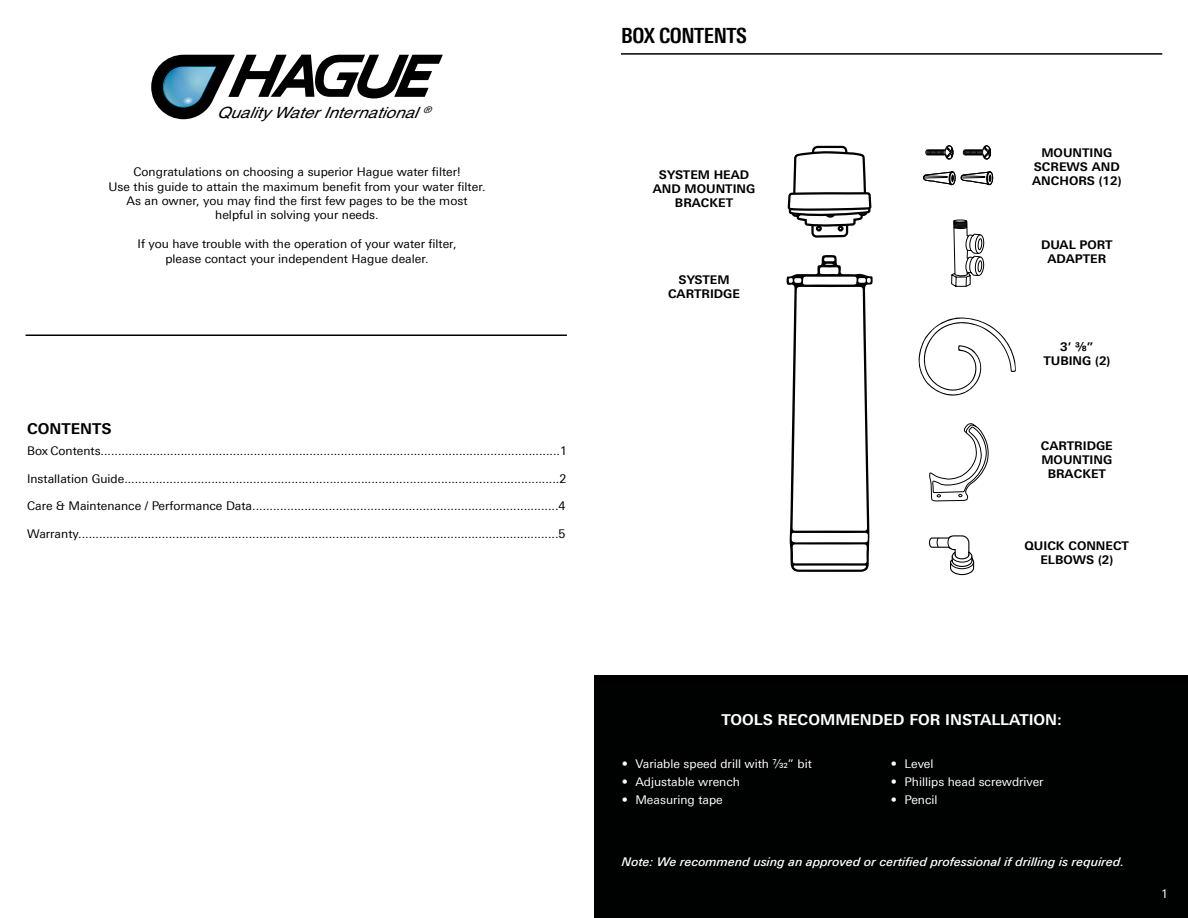
<style>
.page{position:relative;width:1188px;height:918px;background:#fff}
.page>*{position:absolute;margin:0;border:0;box-sizing:border-box;transform-origin:0 0}
.t1{font:700 condensed 21px "Univers Next Pro";letter-spacing:-.02em;color:#000}
.t2{font:italic 15.45px "Helvetica";color:#000;scale:1.1 1}
.t3{font:700 15px "Univers Next Pro";color:#fff}
.t4{font:700 15px "Univers Next Pro";color:#000}
.t5{font:12px/14.4px "Univers Next Pro";color:#000;text-align:center}
.t6{font:700 12px/14.1px "Univers Next Pro";color:#000;text-align:center}
.t7{font:12px "Univers Next Pro";color:#fff}
.t8{font:italic 500 12px "Univers Next Pro";color:#fff}
</style>
<div class="page">
<div style="left:594px;top:673px;width:594px;height:245px;background:#000"></div>
<svg style="left:151px;top:55px;width:292px;height:64px"></svg>
<hr style="left:26px;top:335px;width:541px;height:1px;background:#000">
<svg style="left:928px;top:535px;width:47px;height:41px"></svg>
<svg style="left:929px;top:423px;width:60px;height:79px"></svg>
<svg style="left:786px;top:145px;width:87px;height:427px"></svg>
<div style="left:982px;top:145px;width:9px;height:15px;border:1px solid #000;border-radius:50%"></div>
<svg style="left:963px;top:146px;width:28px;height:13px"></svg>
<div style="left:945px;top:145px;width:8px;height:15px;border:1px solid #000;border-radius:50%"></div>
<svg style="left:925px;top:146px;width:28px;height:13px"></svg>
<svg style="left:923px;top:171px;width:70px;height:15px"></svg>
<svg style="left:918px;top:219px;width:98px;height:177px"></svg>
<hr style="left:621px;top:53px;width:541px;height:2px;background:#000">
<p class="t2" style="left:217px;top:104px;width:196px">Quality Water International <sup>®</sup></p>
<p class="t5" style="left:108px;top:165px;width:379px">Congratulations on choosing a superior Hague water filter!<br>Use this guide to attain the maximum benefit from your water filter.<br>As an owner, you may find the first few pages to be the most helpful in solving your needs.</p>
<p class="t5" style="left:138px;top:237px;width:320px">If you have trouble with the operation of your water filter, please contact your independent Hague dealer.</p>
<p class="t4" style="left:27px;top:419px;width:86px">CONTENTS</p>
<p class="t5" style="left:27px;top:443px;width:541px">Box Contents....................................................................................................................................1</p>
<p class="t5" style="left:27px;top:471px;width:541px">Installation Guide.............................................................................................................................2</p>
<p class="t5" style="left:27px;top:499px;width:540px">Care &amp; Maintenance / Performance Data........................................................................................4</p>
<p class="t5" style="left:27px;top:527px;width:540px">Warranty..........................................................................................................................................5</p>
<h1 class="t1" style="left:621px;top:23px;width:127px">BOX CONTENTS</h1>
<p class="t6" style="left:653px;top:168px;width:104px">SYSTEM HEAD<br>AND MOUNTING<br>BRACKET</p>
<p class="t6" style="left:668px;top:272px;width:73px">SYSTEM<br>CARTRIDGE</p>
<p class="t6" style="left:1032px;top:145px;width:91px">MOUNTING<br>SCREWS AND<br>ANCHORS (12)</p>
<p class="t6" style="left:1041px;top:237px;width:73px">DUAL PORT<br>ADAPTER</p>
<p class="t6" style="left:1043px;top:340px;width:68px">3’ ⅜”<br>TUBING (2)</p>
<p class="t6" style="left:1041px;top:439px;width:73px">CARTRIDGE<br>MOUNTING<br>BRACKET</p>
<p class="t6" style="left:1025px;top:538px;width:106px">QUICK CONNECT<br>ELBOWS (2)</p>
<p class="t3" style="left:722px;top:711px;width:342px">TOOLS RECOMMENDED FOR INSTALLATION:</p>
<p class="t7" style="left:622px;top:757px;width:192px">• Variable speed drill with ⁷⁄32” bit</p>
<p class="t7" style="left:622px;top:775px;width:120px">• Adjustable wrench</p>
<p class="t7" style="left:622px;top:793px;width:102px">• Measuring tape</p>
<p class="t7" style="left:891px;top:757px;width:44px">• Level</p>
<p class="t7" style="left:891px;top:775px;width:154px">• Phillips head screwdriver</p>
<p class="t7" style="left:891px;top:793px;width:48px">• Pencil</p>
<p class="t8" style="left:622px;top:854px;width:504px">Note: We recommend using an approved or certified professional if drilling is required.</p>
<p class="t7" style="left:1161px;top:887px;width:8px">1</p>
</div>
